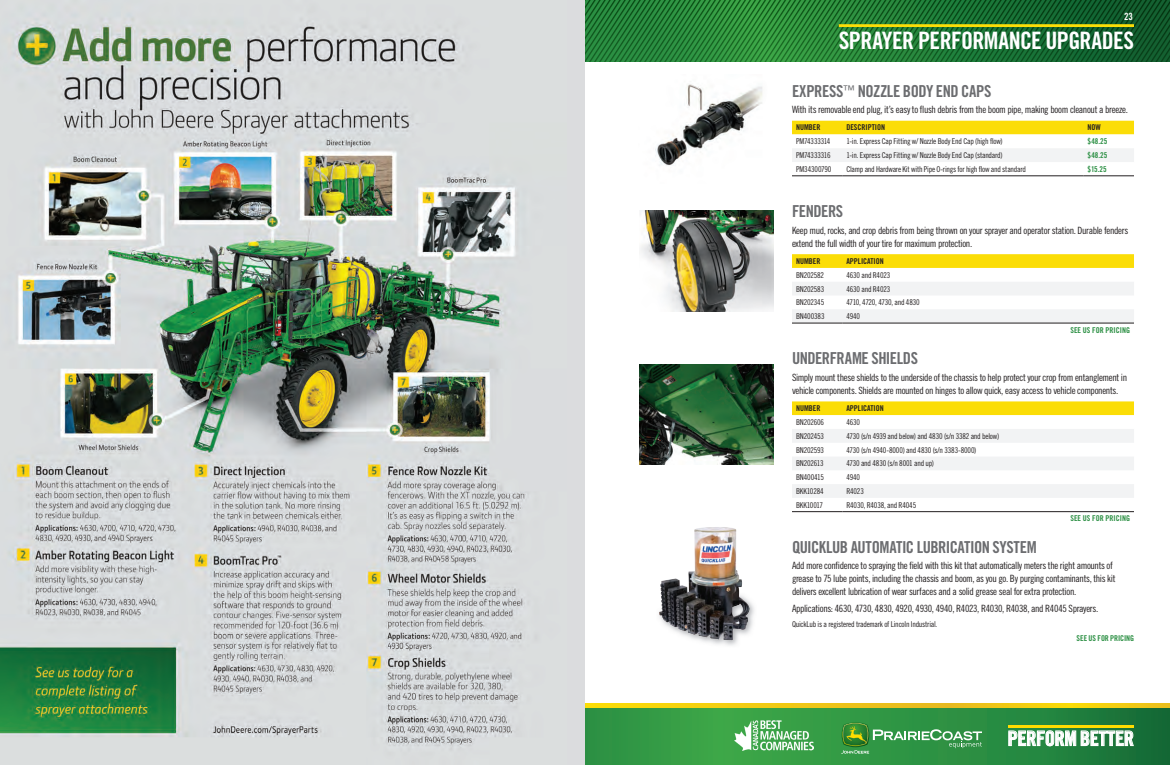
<style>
.page{position:relative;width:1170px;height:765px;background:#fff}
.page>*{position:absolute;margin:0;border:0;box-sizing:border-box;transform-origin:0 0}
.Page_Titles_-_Green{font:24px "Trade Gothic LT Std Bd Cn 20";letter-spacing:-.025em;color:#fff}
.t1{font:20.3px "Trade Gothic LT Std Bd Cn 20";letter-spacing:-.01em;color:#fff}
.Page_Subtitle_-_Grey{font:16.5px "Trade Gothic LT Std Bd Cn 20";letter-spacing:-.025em;color:#6c6d70}
.Page_Subtitle_-_Grey-2{font:10px/13px "Trade Gothic LT Std Cn 18";letter-spacing:-.035em;color:#231f20}
.Body_Copy{font:10px/13px "Trade Gothic LT Std Cn 18";letter-spacing:-.035em;color:#231f20}
.t2{font:10px "Trade Gothic LT Std Bd Cn 20";color:#fff}
.Table_Copy{font:8px "Trade Gothic LT Std Cn 18";letter-spacing:-.025em;color:#231f20}
.Table_Titles{font:8px "Trade Gothic LT Std Bd Cn 20";color:#231f20}
.Table_Copy-2{font:8px "Trade Gothic LT Std Bd Cn 20";letter-spacing:-.005em;color:#2b8f43}
.Pricing_Info_-_Green{font:8px "Trade Gothic LT Std Bd Cn 20";color:#2b8f43}
</style>
<div class="page">
<svg style="left:585px;top:708px;width:585px;height:57px;background:#2d9042"></svg>
<svg style="left:585px;top:704px;width:585px;height:4px;background:#f1ca13"></svg>
<svg style="left:585px;top:0;width:585px;height:61px;background:#1e7432"></svg>
<hr style="left:1008px;top:725px;width:126px;height:3px;background:#ffdc01">
<svg style="left:1008px;top:728px;width:126px;height:19px;background:#6caa7f"></svg>
<img style="left:842px;top:722px;width:27px;height:2px">
<img style="left:843px;top:723px;width:25px;height:1px">
<svg style="left:841px;top:724px;width:141px;height:30px;background:#4ca15c"></svg>
<img style="left:847px;top:725px;width:20px;height:18px">
<img style="left:734px;top:721px;width:80px;height:30px">
<div style="left:0;top:0;width:585px;height:765px;background:#dbdcde"></div>
<img style="left:0;top:18px;width:525px;height:728px">
<img style="left:655px;top:84px;width:108px;height:82px">
<hr style="left:839px;top:24px;width:295px;height:3px;background:#fbdd07">
<svg style="left:792px;top:121px;width:342px;height:55px"></svg>
<hr style="left:792px;top:176px;width:50px;height:1px;background:#231f20">
<hr style="left:842px;top:176px;width:242px;height:1px;background:#231f20">
<hr style="left:1084px;top:176px;width:50px;height:1px;background:#231f20">
<svg style="left:792px;top:254px;width:342px;height:69px"></svg>
<hr style="left:792px;top:323px;width:50px;height:1px;background:#231f20">
<hr style="left:842px;top:323px;width:292px;height:1px;background:#231f20">
<svg style="left:792px;top:401px;width:342px;height:97px"></svg>
<hr style="left:792px;top:511px;width:50px;height:1px;background:#231f20">
<hr style="left:842px;top:511px;width:292px;height:1px;background:#231f20">
<img style="left:639px;top:365px;width:135px;height:99px">
<img style="left:700px;top:602px;width:54px;height:44px">
<img style="left:748px;top:600px;width:2px;height:40px">
<img style="left:659px;top:527px;width:89px;height:113px">
<img style="left:640px;top:211px;width:134px;height:101px">
<p class="t2" style="left:1124px;top:10px;width:10px">23</p>
<p class="Page_Titles_-_Green" style="left:839px;top:25px;width:297px">SPRAYER PERFORMANCE UPGRADES</p>
<p class="Page_Subtitle_-_Grey" style="left:792px;top:81px;width:201px">EXPRESS<sup>™</sup> NOZZLE BODY END CAPS</p>
<p class="Page_Subtitle_-_Grey-2" style="left:792px;top:103px;width:338px">With its removable end plug, it’s easy to flush debris from the boom pipe, making boom cleanout a breeze.</p>
<p class="Table_Titles" style="left:796px;top:123px;width:26px">NUMBER</p>
<p class="Table_Titles" style="left:846px;top:123px;width:40px">DESCRIPTION</p>
<p class="Table_Titles" style="left:1088px;top:123px;width:15px">NOW</p>
<p class="Table_Copy" style="left:796px;top:137px;width:36px">PM74333314</p>
<p class="Table_Copy" style="left:846px;top:137px;width:158px">1-in. Express Cap Fitting w/ Nozzle Body End Cap (high flow)</p>
<p class="Table_Copy-2" style="left:1088px;top:137px;width:21px">$48.25</p>
<p class="Table_Copy" style="left:796px;top:150px;width:36px">PM74333316</p>
<p class="Table_Copy" style="left:846px;top:150px;width:158px">1-in. Express Cap Fitting w/ Nozzle Body End Cap (standard)</p>
<p class="Table_Copy-2" style="left:1088px;top:150px;width:21px">$48.25</p>
<p class="Table_Copy" style="left:796px;top:164px;width:37px">PM34300790</p>
<p class="Table_Copy" style="left:846px;top:164px;width:181px">Clamp and Hardware Kit with Pipe O-rings for high flow and standard</p>
<p class="Table_Copy-2" style="left:1088px;top:164px;width:20px">$15.25</p>
<p class="Page_Subtitle_-_Grey" style="left:792px;top:201px;width:53px">FENDERS</p>
<p class="Page_Subtitle_-_Grey-2" style="left:792px;top:223px;width:338px">Keep mud, rocks, and crop debris from being thrown on your sprayer and operator station. Durable fenders extend the full width of your tire for maximum protection.</p>
<p class="Table_Titles" style="left:796px;top:256px;width:26px">NUMBER</p>
<p class="Table_Titles" style="left:846px;top:256px;width:39px">APPLICATION</p>
<p class="Table_Copy" style="left:796px;top:270px;width:30px">BN202582</p>
<p class="Table_Copy" style="left:846px;top:270px;width:45px">4630 and R4023</p>
<p class="Table_Copy" style="left:796px;top:284px;width:30px">BN202583</p>
<p class="Table_Copy" style="left:846px;top:284px;width:45px">4630 and R4023</p>
<p class="Table_Copy" style="left:796px;top:298px;width:30px">BN202345</p>
<p class="Table_Copy" style="left:846px;top:298px;width:75px">4710, 4720, 4730, and 4830</p>
<p class="Table_Copy" style="left:796px;top:311px;width:30px">BN400383</p>
<p class="Table_Copy" style="left:846px;top:311px;width:15px">4940</p>
<p class="Pricing_Info_-_Green" style="left:1070px;top:325px;width:61px">SEE US FOR PRICING</p>
<p class="Page_Subtitle_-_Grey" style="left:792px;top:348px;width:128px">UNDERFRAME SHIELDS</p>
<p class="Page_Subtitle_-_Grey-2" style="left:792px;top:371px;width:337px">Simply mount these shields to the underside of the chassis to help protect your crop from entanglement in vehicle components. Shields are mounted on hinges to allow quick, easy access to vehicle components.</p>
<p class="Table_Titles" style="left:796px;top:404px;width:26px">NUMBER</p>
<p class="Table_Titles" style="left:846px;top:404px;width:39px">APPLICATION</p>
<p class="Table_Copy" style="left:796px;top:417px;width:30px">BN202606</p>
<p class="Table_Copy" style="left:846px;top:417px;width:15px">4630</p>
<p class="Table_Copy" style="left:796px;top:431px;width:30px">BN202453</p>
<p class="Table_Copy" style="left:846px;top:431px;width:154px">4730 (s/n 4939 and below) and 4830 (s/n 3382 and below)</p>
<p class="Table_Copy" style="left:796px;top:445px;width:30px">BN202593</p>
<p class="Table_Copy" style="left:846px;top:445px;width:132px">4730 (s/n 4940-8000) and 4830 (s/n 3383-8000)</p>
<p class="Table_Copy" style="left:796px;top:459px;width:29px">BN202613</p>
<p class="Table_Copy" style="left:846px;top:459px;width:89px">4730 and 4830 (s/n 8001 and up)</p>
<p class="Table_Copy" style="left:796px;top:473px;width:29px">BN400415</p>
<p class="Table_Copy" style="left:846px;top:473px;width:15px">4940</p>
<p class="Table_Copy" style="left:796px;top:486px;width:29px">BKK10284</p>
<p class="Table_Copy" style="left:846px;top:486px;width:19px">R4023</p>
<p class="Table_Copy" style="left:796px;top:500px;width:29px">BKK10017</p>
<p class="Table_Copy" style="left:846px;top:500px;width:71px">R4030, R4038, and R4045</p>
<p class="Pricing_Info_-_Green" style="left:1070px;top:514px;width:61px">SEE US FOR PRICING</p>
<p class="Page_Subtitle_-_Grey" style="left:792px;top:537px;width:246px">QUICKLUB AUTOMATIC LUBRICATION SYSTEM</p>
<p class="Body_Copy" style="left:792px;top:559px;width:325px">Add more confidence to spraying the field with this kit that automatically meters the right amounts of grease to 75 lube points, including the chassis and boom, as you go. By purging contaminants, this kit delivers excellent lubrication of wear surfaces and a solid grease seal for extra protection.</p>
<p class="Body_Copy" style="left:792px;top:602px;width:308px">Applications: 4630, 4730, 4830, 4920, 4930, 4940, R4023, R4030, R4038, and R4045 Sprayers.</p>
<p class="Table_Copy" style="left:792px;top:619px;width:147px">QuickLub is a registered trademark of Lincoln Industrial.</p>
<p class="Table_Copy-2" style="left:1077px;top:634px;width:59px">SEE US FOR PRICING</p>
<h2 class="t1" style="left:1008px;top:726px;width:128px">PERFORM BETTER</h2>
</div>
